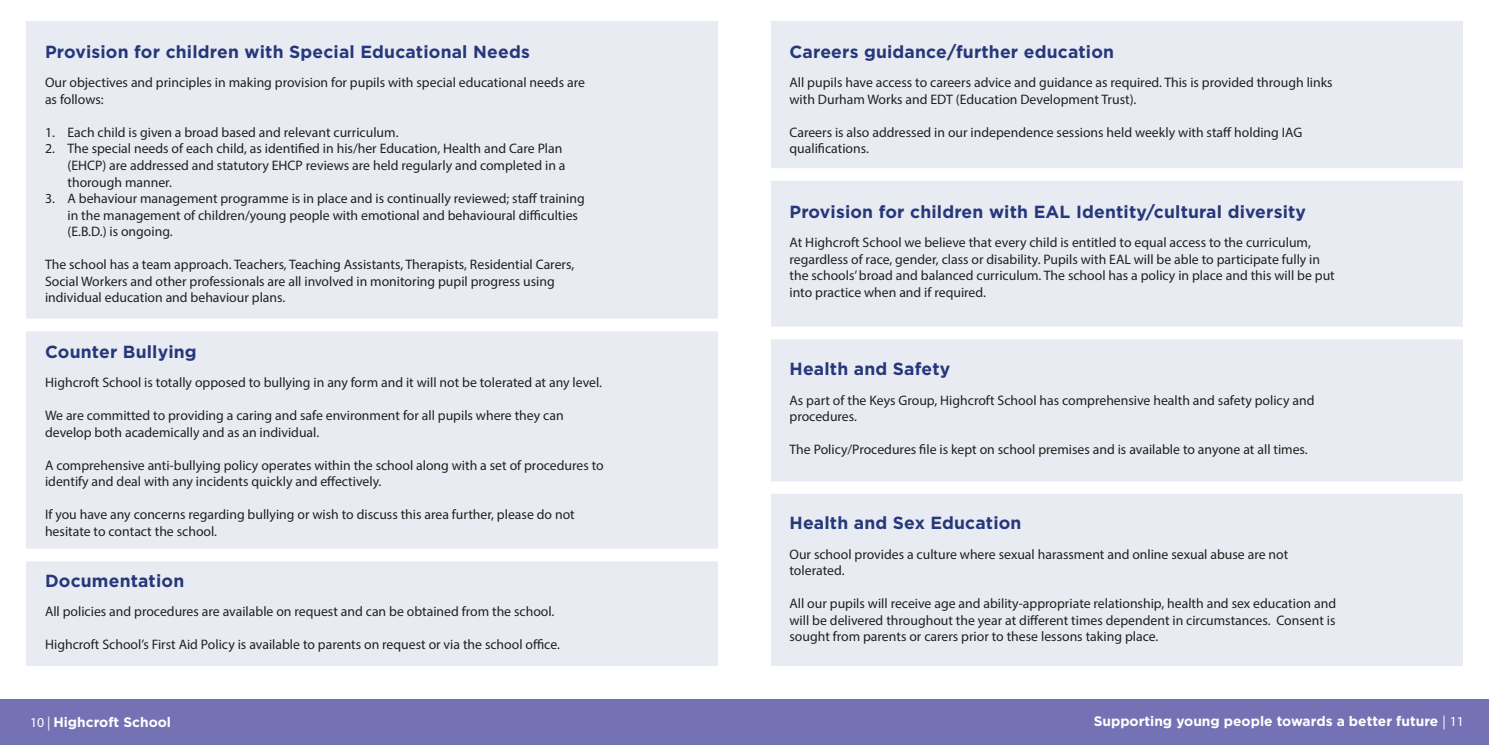
<style>
.page{position:relative;width:1489px;height:745px;background:#fff}
.page>*{position:absolute;margin:0;border:0;box-sizing:border-box;transform-origin:0 0}
.t1{font:700 17.5px "Gotham";letter-spacing:.01em;color:#26377b}
.t2{font:13.75px/16.5px "Myriad Pro";color:#231f20}
.t3{font:700 13.75px "Gotham";color:#fff}
.s1{font-family:"Myriad Pro";font-weight:400}
</style>
<div class="page">
<div style="left:0;top:699px;width:1488px;height:45px;background:#7472b5"></div>
<div style="left:771px;top:22px;width:691px;height:643px;background:#e8ecf2"></div>
<div style="left:27px;top:22px;width:691px;height:643px;background:#e8ecf2"></div>
<div style="left:21px;top:318px;width:723px;height:13px;background:#fff"></div>
<div style="left:755px;top:168px;width:723px;height:12px;background:#fff"></div>
<div style="left:755px;top:326px;width:723px;height:13px;background:#fff"></div>
<div style="left:755px;top:481px;width:723px;height:12px;background:#fff"></div>
<div style="left:21px;top:548px;width:723px;height:13px;background:#fff"></div>
<p class="t1" style="left:45px;top:41px;width:486px">Provision for children with Special Educational Needs</p>
<p class="t2" style="left:45px;top:74px;width:541px">Our objectives and principles in making provision for pupils with special educational needs are as follows:</p>
<p class="t2" style="left:45px;top:124px;width:355px">1. Each child is given a broad based and relevant curriculum.</p>
<p class="t2" style="left:68px;top:140px;width:499px;text-indent:-22px">2. The special needs of each child, as identified in his/her Education, Health and Care Plan (EHCP) are addressed and statutory EHCP reviews are held regularly and completed in a thorough manner.</p>
<p class="t2" style="left:68px;top:190px;width:519px;text-indent:-22px">3. A behaviour management programme is in place and is continually reviewed; staff training in the management of children/young people with emotional and behavioural difficulties (E.B.D.) is ongoing.</p>
<p class="t2" style="left:45px;top:256px;width:530px">The school has a team approach. Teachers, Teaching Assistants, Therapists, Residential Carers,<br>Social Workers and other professionals are all involved in monitoring pupil progress using individual education and behaviour plans.</p>
<p class="t1" style="left:45px;top:341px;width:153px">Counter Bullying</p>
<p class="t2" style="left:45px;top:374px;width:558px">Highcroft School is totally opposed to bullying in any form and it will not be tolerated at any level.</p>
<p class="t2" style="left:45px;top:407px;width:520px">We are committed to providing a caring and safe environment for all pupils where they can develop both academically and as an individual.</p>
<p class="t2" style="left:45px;top:456px;width:560px">A comprehensive anti-bullying policy operates within the school along with a set of procedures to identify and deal with any incidents quickly and effectively.</p>
<p class="t2" style="left:45px;top:506px;width:531px">If you have any concerns regarding bullying or wish to discuss this area further, please do not hesitate to contact the school.</p>
<p class="t1" style="left:45px;top:570px;width:141px">Documentation</p>
<p class="t2" style="left:45px;top:602px;width:511px">All policies and procedures are available on request and can be obtained from the school.</p>
<p class="t2" style="left:45px;top:635px;width:516px">Highcroft School’s First Aid Policy is available to parents on request or via the school office.</p>
<p class="t1" style="left:789px;top:41px;width:326px">Careers guidance/further education</p>
<p class="t2" style="left:789px;top:74px;width:544px">All pupils have access to careers advice and guidance as required. This is provided through links with Durham Works and EDT (Education Development Trust).</p>
<p class="t2" style="left:789px;top:124px;width:514px">Careers is also addressed in our independence sessions held weekly with staff holding IAG qualifications.</p>
<p class="t1" style="left:789px;top:201px;width:518px">Provision for children with EAL Identity/cultural diversity</p>
<p class="t2" style="left:789px;top:234px;width:546px">At Highcroft School we believe that every child is entitled to equal access to the curriculum, regardless of race, gender, class or disability. Pupils with EAL will be able to participate fully in the schools’ broad and balanced curriculum. The school has a policy in place and this will be put into practice when and if required.</p>
<p class="t1" style="left:789px;top:358px;width:162px">Health and Safety</p>
<p class="t2" style="left:789px;top:391px;width:526px">As part of the Keys Group, Highcroft School has comprehensive health and safety policy and procedures.</p>
<p class="t2" style="left:789px;top:441px;width:519px">The Policy/Procedures file is kept on school premises and is available to anyone at all times.</p>
<p class="t1" style="left:789px;top:512px;width:233px">Health and Sex Education</p>
<p class="t2" style="left:789px;top:545px;width:500px">Our school provides a culture where sexual harassment and online sexual abuse are not tolerated.</p>
<p class="t2" style="left:789px;top:594px;width:548px;text-align:justify">All our pupils will receive age and ability-appropriate relationship, health and sex education and will be delivered throughout the year at different times dependent in circumstances. Consent is sought from parents or carers prior to these lessons taking place.</p>
<p class="t3" style="left:30px;top:713px;width:142px"><span class="s1">10 |</span> Highcroft School</p>
<p class="t3" style="left:1093px;top:713px;width:372px">Supporting young people towards a better future <span class="s1">| 11</span></p>
</div>
